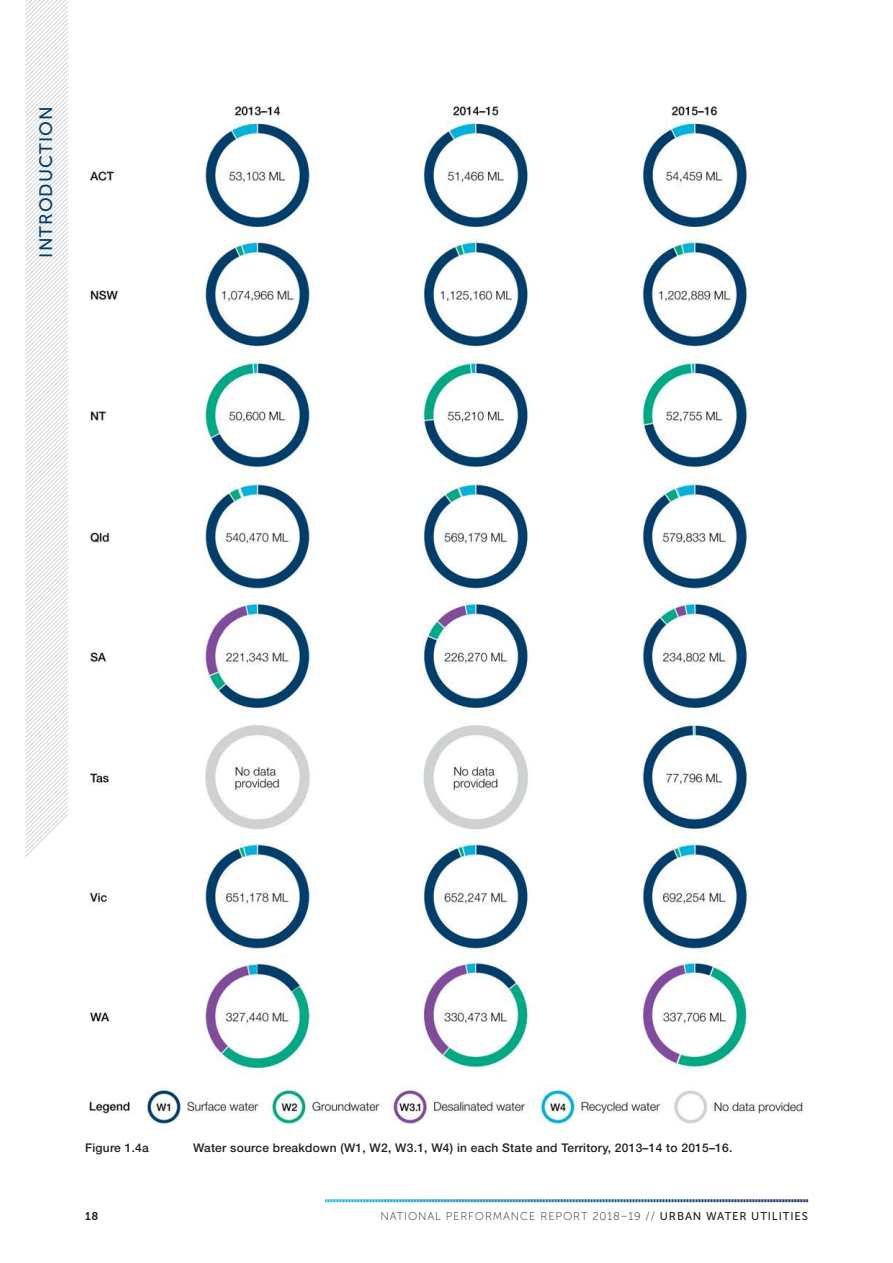
<style>
.page{position:relative;width:893px;height:1263px;background:#fff}
.page>*{position:absolute;margin:0;border:0;box-sizing:border-box;transform-origin:0 0}
.t1{font:18px "Museo Sans 500";letter-spacing:.06em;color:#003d6a}
.t2{font:500 12px "Helvetica Neue LT Std";letter-spacing:.02em;color:#231f20}
.t3{font:11.25px "Museo Sans 100";letter-spacing:.075em;color:#231f20}
.t4{font:11.25px "Museo Sans 700";color:#231f20}
.s1{font-family:"Museo Sans 500"}
</style>
<div class="page">
<svg style="left:325px;top:1199px;width:483px;height:4px;background:#82b1c7"></svg>
<svg style="left:26px;top:0;width:42px;height:857px"></svg>
<img style="left:90px;top:106px;width:713px;height:1017px">
<h1 class="t1" style="left:36px;top:258px;width:153px;rotate:-90deg">INTRODUCTION</h1>
<p class="t2" style="left:85px;top:1141px;width:65px">Figure 1.4a</p>
<p class="t2" style="left:193px;top:1141px;width:541px">Water source breakdown (W1, W2, W3.1, W4) in each State and Territory, 2013–14 to 2015–16.</p>
<p class="t4" style="left:85px;top:1210px;width:15px">18</p>
<p class="t3" style="left:380px;top:1210px;width:429px">NATIONAL PERFORMANCE REPORT 2018–19 // <span class="s1">URBAN WATER UTILITIES</span></p>
</div>
